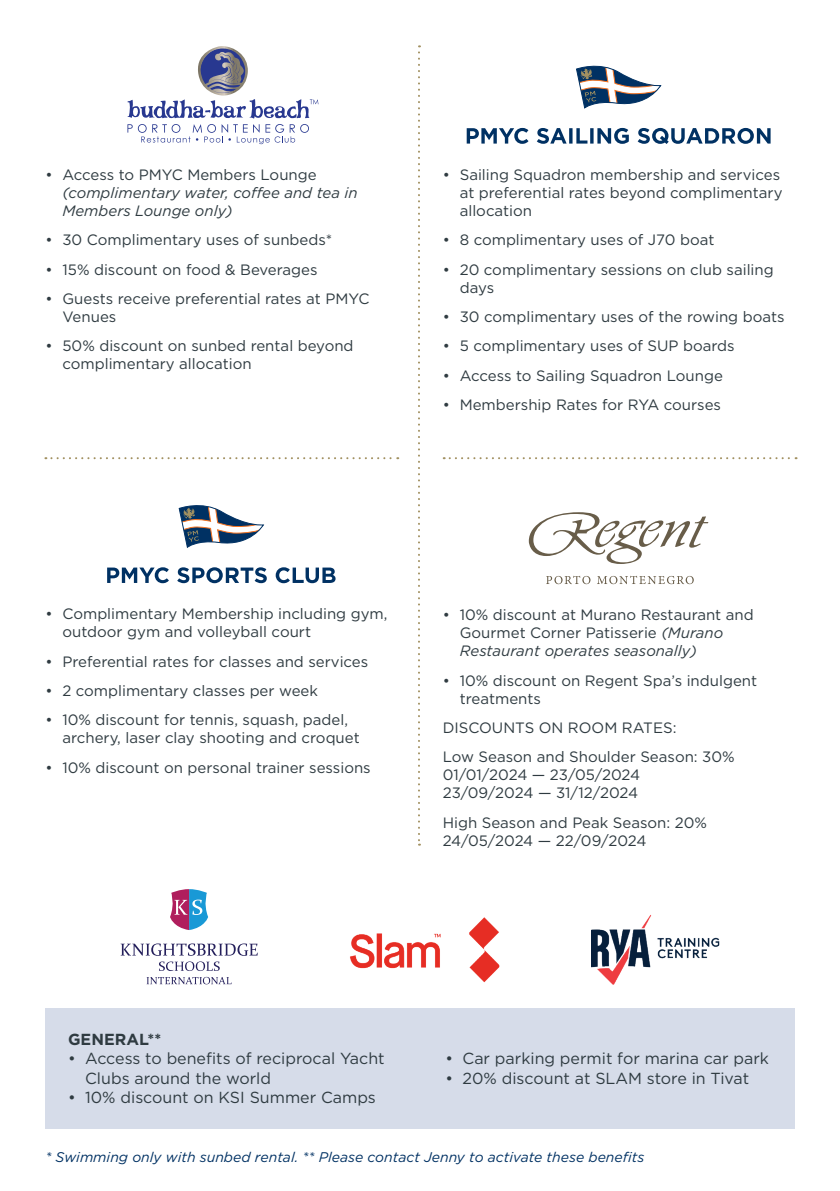
<style>
.page{position:relative;width:840px;height:1191px;background:#fff}
.page>*{position:absolute;margin:0;border:0;box-sizing:border-box;transform-origin:0 0}
.t1{font:16px/19.2px "Gotham";color:#2f3b41}
.t2{font:700 16px "Gotham";color:#2f3b41}
.t3{font:15px/18px "Gotham";color:#2f3b41}
.t4{font:italic 15px/18px "Gotham";color:#2f3b41}
.t5{font:italic 14px "Gotham";color:#003163}
.s1{font-style:italic}
</style>
<div class="page">
<svg style="left:127px;top:46px;width:191px;height:98px"></svg>
<svg style="left:178px;top:505px;width:85px;height:43px"></svg>
<svg style="left:107px;top:567px;width:228px;height:16px"></svg>
<svg style="left:576px;top:65px;width:84px;height:44px"></svg>
<svg style="left:466px;top:128px;width:304px;height:16px"></svg>
<svg style="left:546px;top:576px;width:44px;height:8px"></svg>
<svg style="left:597px;top:576px;width:96px;height:8px"></svg>
<svg style="left:528px;top:512px;width:180px;height:52px"></svg>
<div style="left:45px;top:1008px;width:749px;height:120px;background:#d6dce9"></div>
<svg style="left:45px;top:457px;width:353px;height:2px"></svg>
<svg style="left:443px;top:457px;width:353px;height:2px"></svg>
<svg style="left:418px;top:45px;width:2px;height:800px"></svg>
<svg style="left:146px;top:977px;width:85px;height:7px"></svg>
<svg style="left:120px;top:943px;width:137px;height:12px"></svg>
<svg style="left:159px;top:961px;width:60px;height:10px"></svg>
<svg style="left:170px;top:889px;width:38px;height:41px"></svg>
<img style="left:350px;top:917px;width:150px;height:66px">
<img style="left:591px;top:915px;width:128px;height:69px">
<p class="t3" style="left:45px;top:165px;width:273px">• Access to PMYC Members Lounge</p>
<p class="t4" style="left:62px;top:183px;width:296px">(complimentary water, coffee and tea in<br>Members Lounge only)</p>
<p class="t3" style="left:45px;top:231px;width:288px">• 30 Complimentary uses of sunbeds*</p>
<p class="t3" style="left:45px;top:260px;width:273px">• 15% discount on food &amp; Beverages</p>
<p class="t3" style="left:62px;top:289px;width:308px;text-indent:-17px">• Guests receive preferential rates at PMYC<br>Venues</p>
<p class="t3" style="left:62px;top:337px;width:292px;text-indent:-17px">• 50% discount on sunbed rental beyond complimentary allocation</p>
<p class="t3" style="left:459px;top:165px;width:324px;text-indent:-17px">• Sailing Squadron membership and services at preferential rates beyond complimentary allocation</p>
<p class="t3" style="left:442px;top:231px;width:273px">• 8 complimentary uses of J70 boat</p>
<p class="t3" style="left:459px;top:260px;width:315px;text-indent:-17px">• 20 complimentary sessions on club sailing days</p>
<p class="t3" style="left:442px;top:307px;width:343px">• 30 complimentary uses of the rowing boats</p>
<p class="t3" style="left:442px;top:337px;width:293px">• 5 complimentary uses of SUP boards</p>
<p class="t3" style="left:442px;top:366px;width:281px">• Access to Sailing Squadron Lounge</p>
<p class="t3" style="left:442px;top:395px;width:280px">• Membership Rates for RYA courses</p>
<p class="t3" style="left:62px;top:604px;width:326px;text-indent:-17px">• Complimentary Membership including gym, outdoor gym and volleyball court</p>
<p class="t3" style="left:45px;top:652px;width:324px">• Preferential rates for classes and services</p>
<p class="t3" style="left:45px;top:681px;width:274px">• 2 complimentary classes per week</p>
<p class="t3" style="left:62px;top:710px;width:299px;text-indent:-17px">• 10% discount for tennis, squash, padel, archery, laser clay shooting and croquet</p>
<p class="t3" style="left:45px;top:758px;width:327px">• 10% discount on personal trainer sessions</p>
<p class="t3" style="left:459px;top:605px;width:295px;text-indent:-17px">• 10% discount at Murano Restaurant and<br>Gourmet Corner Patisserie <span class="s1">(Murano<br>Restaurant operates seasonally)</span></p>
<p class="t3" style="left:459px;top:671px;width:299px;text-indent:-17px">• 10% discount on Regent Spa’s indulgent treatments</p>
<p class="t3" style="left:442px;top:712px;width:293px;line-height:29.4px">DISCOUNTS ON ROOM RATES:<br>Low Season and Shoulder Season: 30%</p>
<p class="t3" style="left:442px;top:765px;width:199px">01/01/2024 — 23/05/2024<br>23/09/2024 — 31/12/2024</p>
<p class="t3" style="left:442px;top:813px;width:266px">High Season and Peak Season: 20%<br>24/05/2024 — 22/09/2024</p>
<p class="t2" style="left:68px;top:1029px;width:95px">GENERAL**</p>
<p class="t1" style="left:85px;top:1048px;width:301px;text-indent:-17px">• Access to benefits of reciprocal Yacht<br>Clubs around the world</p>
<p class="t1" style="left:68px;top:1087px;width:309px">• 10% discount on KSI Summer Camps</p>
<p class="t1" style="left:445px;top:1048px;width:325px">• Car parking permit for marina car park</p>
<p class="t1" style="left:445px;top:1068px;width:305px">• 20% discount at SLAM store in Tivat</p>
<p class="t5" style="left:45px;top:1148px;width:600px">* Swimming only with sunbed rental. ** Please contact Jenny to activate these benefits</p>
</div>
